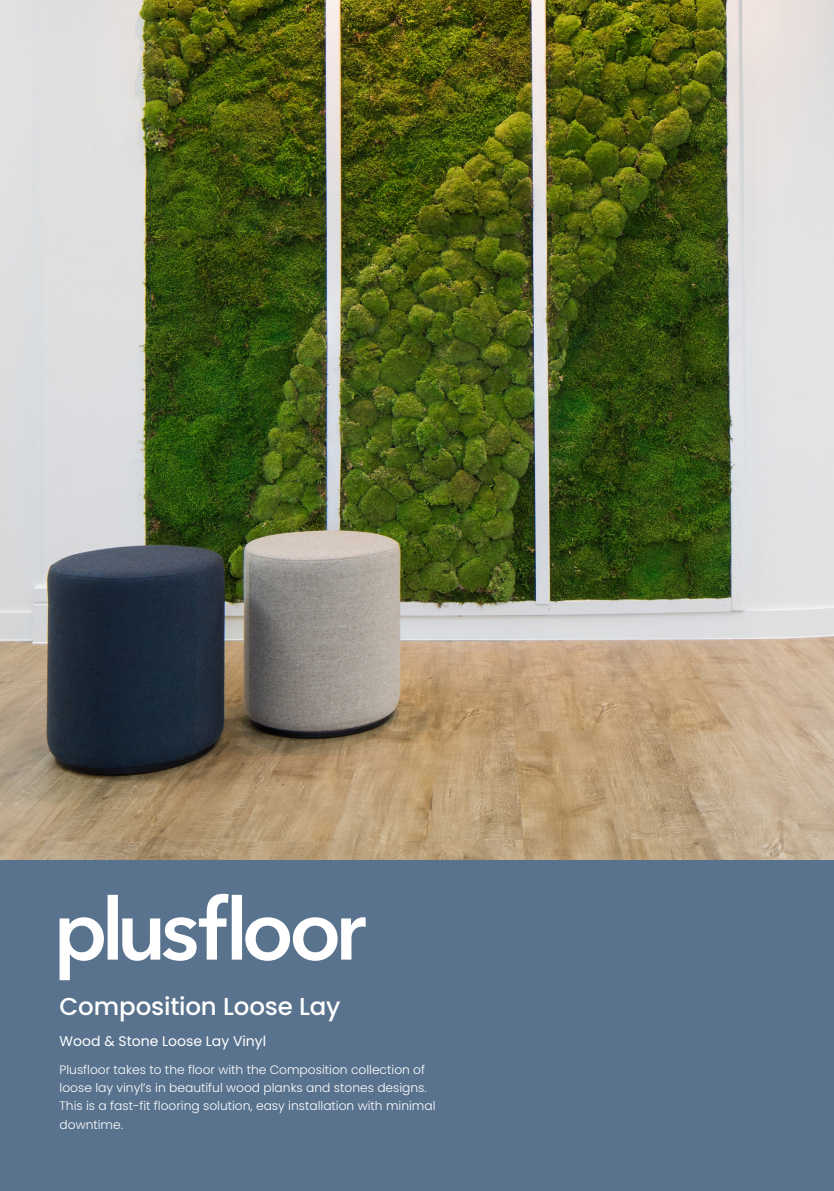
<style>
.page{position:relative;width:834px;height:1191px;background:#fff}
.page>*{position:absolute;margin:0;border:0;box-sizing:border-box;transform-origin:0 0}
.t1{font:500 24.5px "Poppins";letter-spacing:-.005em;color:#fff}
.t2{font:14px "Poppins";color:#fff}
.t3{font:300 12.25px/18.4px "Poppins";color:#fff}
</style>
<div class="page">
<img style="left:0;top:0;width:833px;height:860px">
<div style="left:0;top:860px;width:833px;height:331px;background:#59738e"></div>
<svg style="left:60px;top:893px;width:305px;height:87px"></svg>
<h1 class="t1" style="left:60px;top:991px;width:282px">Composition Loose Lay</h1>
<p class="t2" style="left:60px;top:1033px;width:208px">Wood &amp; Stone Loose Lay Vinyl</p>
<p class="t3" style="left:60px;top:1060px;width:377px">Plusfloor takes to the floor with the Composition collection of loose lay vinyl’s in beautiful wood planks and stones designs.<br>This is a fast-fit flooring solution, easy installation with minimal downtime.</p>
</div>
